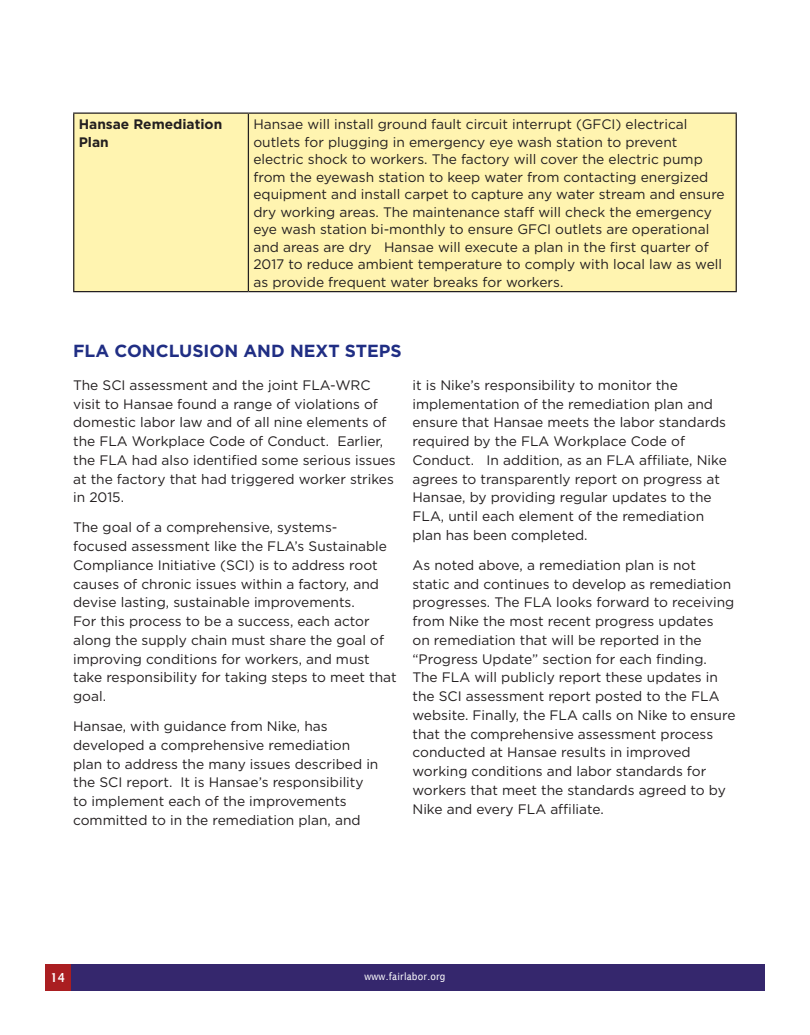
<style>
.page{position:relative;width:810px;height:1035px;background:#fff}
.page>*{position:absolute;margin:0;border:0;box-sizing:border-box;transform-origin:0 0}
.main_body_text{font:700 17.5px "Gotham";color:#202e84}
.main_body_text-2{font:13.75px/18.8px "Gotham";color:#231f20}
.main_body_text-3{font:700 13.75px/17.5px "Gotham";color:#231f20}
.t1{font:600 12.5px "Lucida Sans";color:#fff;scale:.9 1}
.t2{font:10px "Lucida Sans";letter-spacing:.02em;color:#fff;scale:.9 1}
</style>
<div class="page">
<div style="left:71px;top:964px;width:694px;height:26px;background:#35276d"></div>
<div style="left:45px;top:964px;width:26px;height:26px;background:#aa1e21"></div>
<div style="left:74px;top:114px;width:662px;height:177px;background:#fff4b0"></div>
<hr style="left:73px;top:112px;width:175px;height:2px;background:#231f20">
<hr style="left:73px;top:114px;width:1px;height:177px;background:#231f20">
<hr style="left:248px;top:112px;width:489px;height:2px;background:#231f20">
<hr style="left:248px;top:114px;width:1px;height:177px;background:#231f20">
<hr style="left:736px;top:114px;width:1px;height:177px;background:#231f20">
<hr style="left:73px;top:291px;width:175px;height:1px;background:#231f20">
<hr style="left:248px;top:291px;width:489px;height:1px;background:#231f20">
<p class="main_body_text-3" style="left:79px;top:115px;width:145px">Hansae Remediation<br>Plan</p>
<p class="main_body_text-2" style="left:253px;top:115px;width:473px;line-height:17.5px">Hansae will install ground fault circuit interrupt (GFCI) electrical outlets for plugging in emergency eye wash station to prevent electric shock to workers. The factory will cover the electric pump from the eyewash station to keep water from contacting energized equipment and install carpet to capture any water stream and ensure dry working areas. The maintenance staff will check the emergency eye wash station bi-monthly to ensure GFCI outlets are operational and areas are dry Hansae will execute a plan in the first quarter of 2017 to reduce ambient temperature to comply with local law as well as provide frequent water breaks for workers.</p>
<p class="main_body_text" style="left:73px;top:339px;width:330px">FLA CONCLUSION AND NEXT STEPS</p>
<p class="main_body_text-2" style="left:73px;top:375px;width:324px">The SCI assessment and the joint FLA-WRC visit to Hansae found a range of violations of domestic labor law and of all nine elements of the FLA Workplace Code of Conduct. Earlier, the FLA had also identified some serious issues at the factory that had triggered worker strikes in 2015.</p>
<p class="main_body_text-2" style="left:73px;top:518px;width:325px">The goal of a comprehensive, systems-<br>focused assessment like the FLA’s Sustainable Compliance Initiative (SCI) is to address root causes of chronic issues within a factory, and devise lasting, sustainable improvements.<br>For this process to be a success, each actor along the supply chain must share the goal of improving conditions for workers, and must take responsibility for taking steps to meet that goal.</p>
<p class="main_body_text-2" style="left:73px;top:717px;width:307px">Hansae, with guidance from Nike, has developed a comprehensive remediation plan to address the many issues described in the SCI report. It is Hansae’s responsibility to implement each of the improvements committed to in the remediation plan, and</p>
<p class="main_body_text-2" style="left:412px;top:375px;width:316px">it is Nike’s responsibility to monitor the implementation of the remediation plan and ensure that Hansae meets the labor standards required by the FLA Workplace Code of Conduct. In addition, as an FLA affiliate, Nike agrees to transparently report on progress at Hansae, by providing regular updates to the FLA, until each element of the remediation plan has been completed.</p>
<p class="main_body_text-2" style="left:412px;top:555px;width:325px">As noted above, a remediation plan is not static and continues to develop as remediation progresses. The FLA looks forward to receiving from Nike the most recent progress updates<br>on remediation that will be reported in the “Progress Update” section for each finding.<br>The FLA will publicly report these updates in the SCI assessment report posted to the FLA website. Finally, the FLA calls on Nike to ensure that the comprehensive assessment process conducted at Hansae results in improved working conditions and labor standards for workers that meet the standards agreed to by Nike and every FLA affiliate.</p>
<p class="t1" style="left:51px;top:970px;width:18px">14</p>
<p class="t2" style="left:364px;top:970px;width:92px">www.fairlabor.org</p>
</div>
